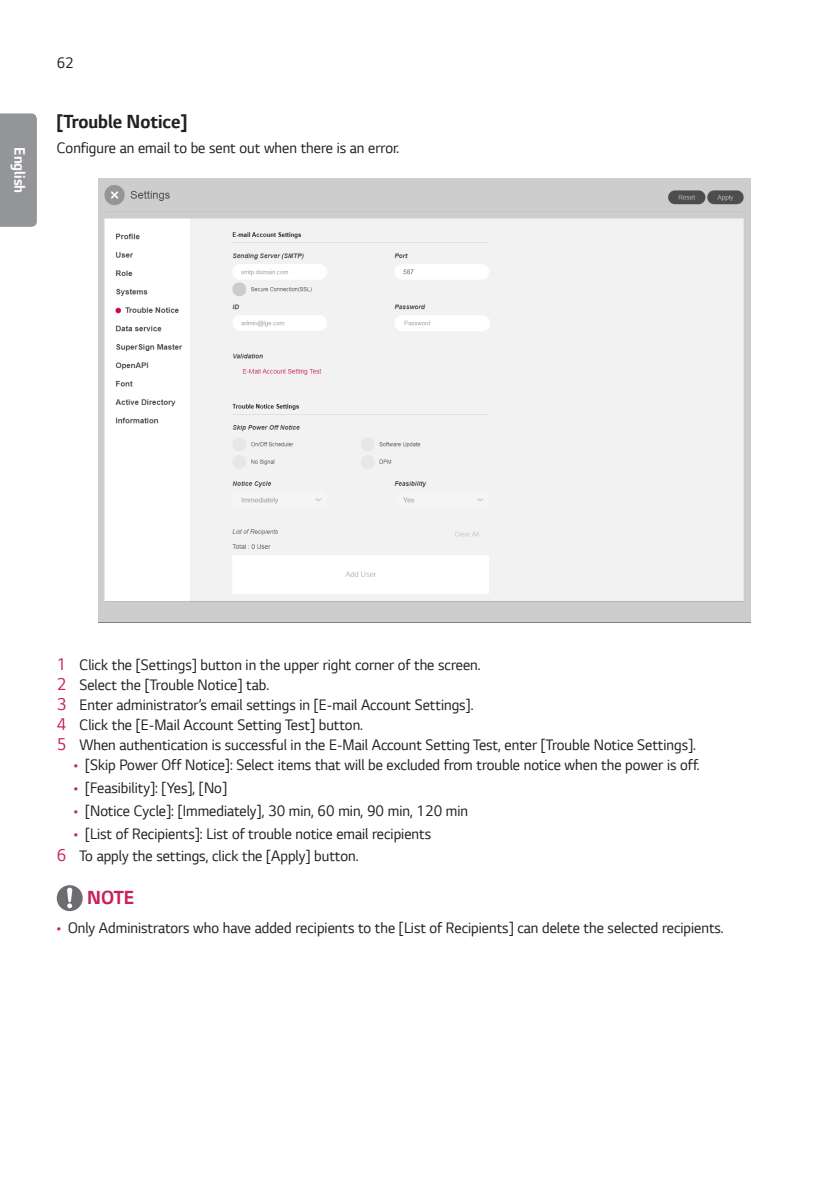
<style>
.page{position:relative;width:840px;height:1191px;background:#fff}
.page>*{position:absolute;margin:0;border:0;box-sizing:border-box;transform-origin:0 0}
.Chapter3{font:700 20px "LG Smart";color:#231f20;scale:.95 1}
.Warning{font:700 20px "LG Smart";color:#c8205d;scale:.95 1}
.Body{font:16px "LG Smart";color:#231f20;scale:.95 1}
.t1{font:700 16px "LG Smart";color:#fff;scale:.95 1}
.s1{font-size:18px;color:#c8205d}
.s2{color:#c8205d}
</style>
<div class="page">
<div style="left:0;top:113px;width:37px;height:114px;background:#939598"></div>
<img style="left:99px;top:178px;width:651px;height:444px">
<svg style="left:57px;top:885px;width:26px;height:26px"></svg>
<p class="t1" style="left:30px;top:147px;width:50px;rotate:90deg">English</p>
<p class="Body" style="left:57px;top:52px;width:20px">62</p>
<p class="Chapter3" style="left:57px;top:108px;width:139px">[Trouble Notice]</p>
<p class="Body" style="left:57px;top:138px;width:362px">Configure an email to be sent out when there is an error.</p>
<p class="Body" style="left:57px;top:654px;width:447px"><span class="s1">1</span> Click the [Settings] button in the upper right corner of the screen.</p>
<p class="Body" style="left:57px;top:674px;width:225px"><span class="s1">2</span> Select the [Trouble Notice] tab.</p>
<p class="Body" style="left:57px;top:694px;width:440px"><span class="s1">3</span> Enter administrator’s email settings in [E-mail Account Settings].</p>
<p class="Body" style="left:57px;top:714px;width:324px"><span class="s1">4</span> Click the [E-Mail Account Setting Test] button.</p>
<p class="Body" style="left:57px;top:734px;width:674px"><span class="s1">5</span> When authentication is successful in the E-Mail Account Setting Test, enter [Trouble Notice Settings].</p>
<p class="Body" style="left:74px;top:754px;width:660px"><span class="s2">•</span> [Skip Power Off Notice]: Select items that will be excluded from trouble notice when the power is off.</p>
<p class="Body" style="left:74px;top:777px;width:163px"><span class="s2">•</span> [Feasibility]: [Yes], [No]</p>
<p class="Body" style="left:74px;top:800px;width:416px"><span class="s2">•</span> [Notice Cycle]: [Immediately], 30 min, 60 min, 90 min, 120 min</p>
<p class="Body" style="left:74px;top:822px;width:377px"><span class="s2">•</span> [List of Recipients]: List of trouble notice email recipients</p>
<p class="Body" style="left:57px;top:845px;width:319px"><span class="s1">6</span> To apply the settings, click the [Apply] button.</p>
<p class="Warning" style="left:87px;top:884px;width:51px">NOTE</p>
<p class="Body" style="left:57px;top:916px;width:703px"><span class="s2">•</span> Only Administrators who have added recipients to the [List of Recipients] can delete the selected recipients.</p>
</div>
